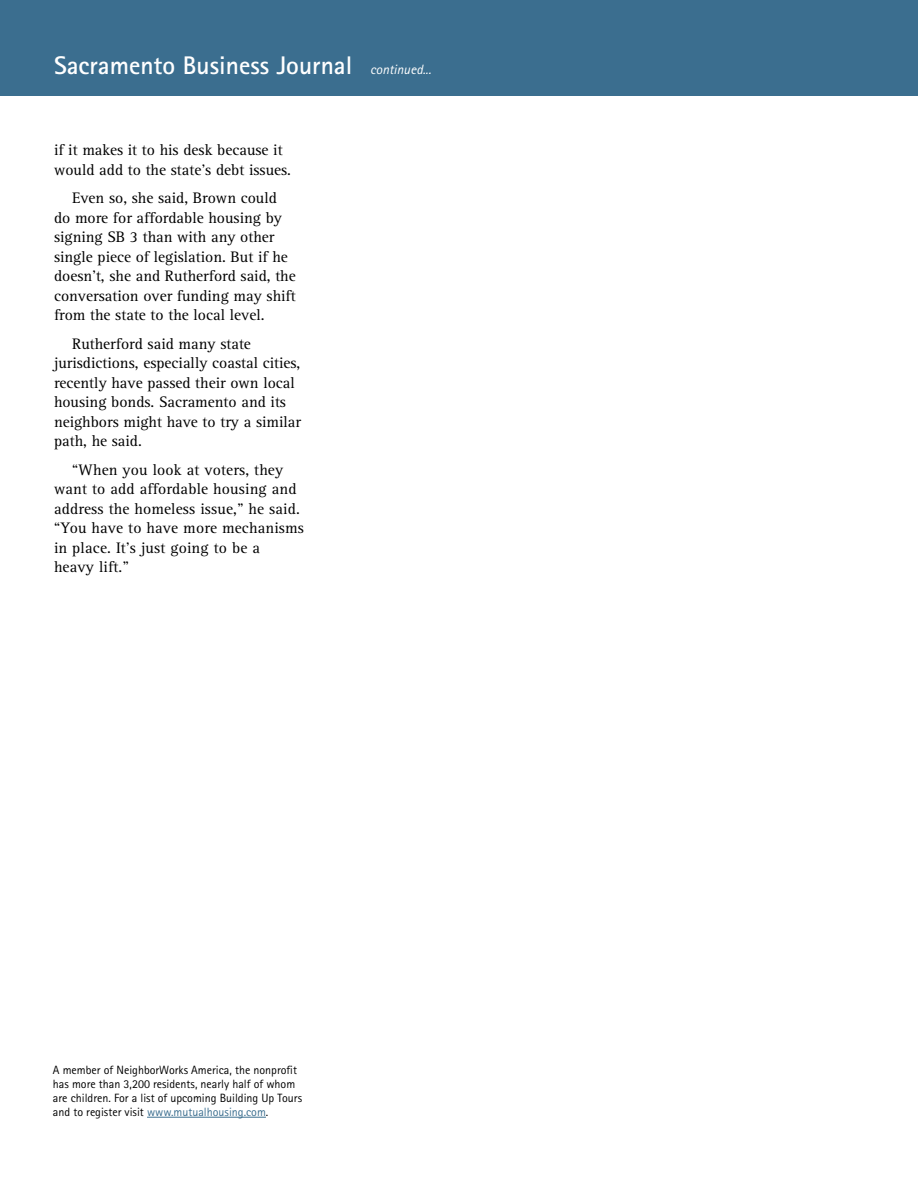
<style>
.page{position:relative;width:918px;height:1188px;background:#fff}
.page>*{position:absolute;margin:0;border:0;box-sizing:border-box;transform-origin:0 0}
.t1{font:700 25.5px "Rotis Sans Serif";color:#fff}
.t2{font:15.75px/19.5px "Rotis Serif";color:#000}
.t3{font:italic 13.5px "Rotis Sans Serif";color:#fff}
.t4{font:12px/14.1px "Rotis Sans Serif";color:#000}
.s1{color:#3b6e8f}
</style>
<div class="page">
<div style="left:0;top:0;width:918px;height:95px;background:#3b6e8f"></div>
<hr style="left:147px;top:1117px;width:119px;height:1px;background:#3b6e8f">
<p class="t1" style="left:54px;top:49px;width:300px">Sacramento Business Journal</p>
<p class="t3" style="left:370px;top:62px;width:62px">continued...</p>
<p class="t2" style="left:54px;top:141px;width:239px">if it makes it to his desk because it would add to the state’s debt issues.</p>
<p class="t2" style="left:54px;top:189px;width:243px;text-indent:18px">Even so, she said, Brown could do more for affordable housing by signing SB 3 than with any other single piece of legislation. But if he doesn’t, she and Rutherford said, the conversation over funding may shift from the state to the local level.</p>
<p class="t2" style="left:54px;top:334px;width:249px;text-indent:18px">Rutherford said many state jurisdictions, especially coastal cities, recently have passed their own local housing bonds. Sacramento and its neighbors might have to try a similar path, he said.</p>
<p class="t2" style="left:54px;top:460px;width:252px;text-indent:18px">“When you look at voters, they want to add affordable housing and address the homeless issue,” he said. “You have to have more mechanisms in place. It’s just going to be a<br>heavy lift.”</p>
<p class="t4" style="left:53px;top:1063px;width:251px">A member of NeighborWorks America, the nonprofit has more than 3,200 residents, nearly half of whom are children. For a list of upcoming Building Up Tours and to register visit <span class="s1">www.mutualhousing.com</span>.</p>
</div>
